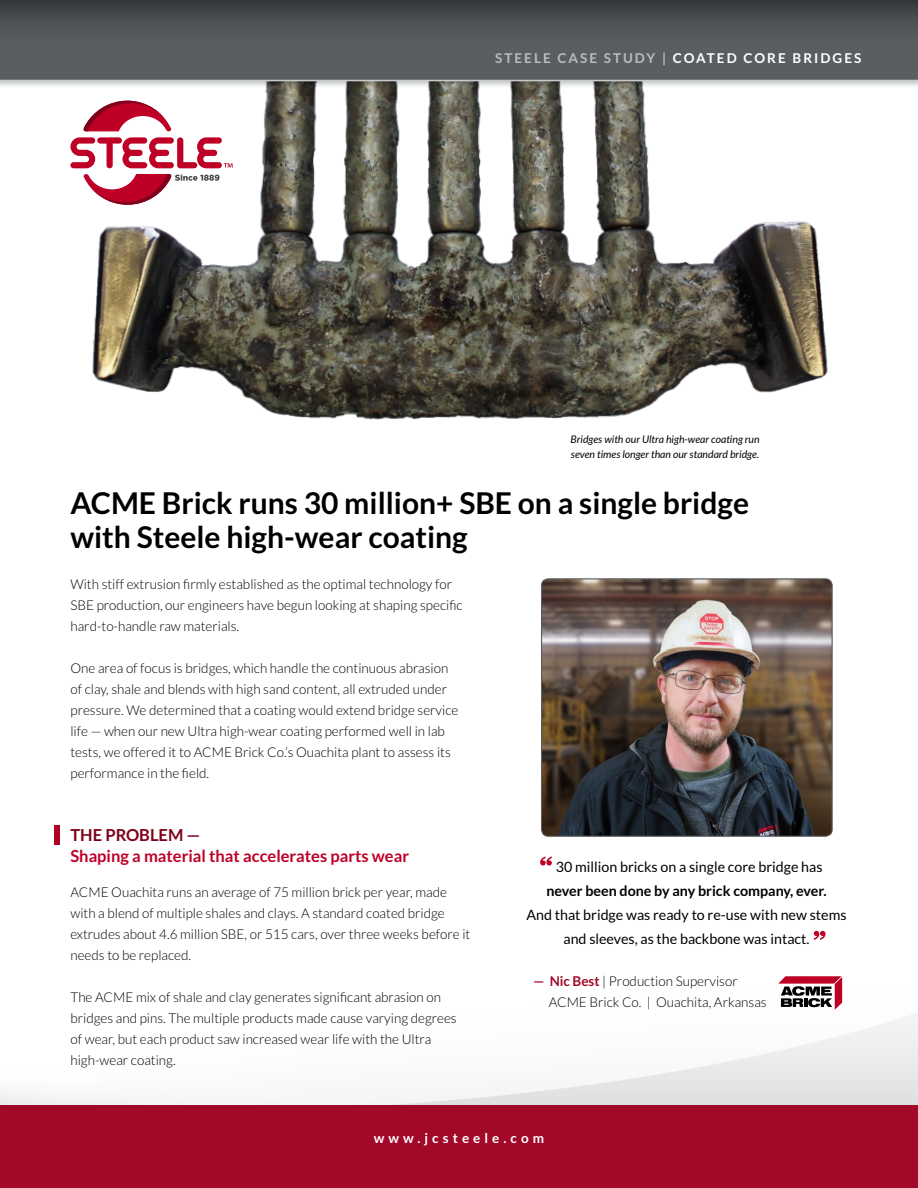
<style>
.page{position:relative;width:918px;height:1188px;background:#fff}
.page>*{position:absolute;margin:0;border:0;box-sizing:border-box;transform-origin:0 0}
.t1{font:700 30px/34.5px "Lato";color:#000}
.t2{font:700 16.5px "Lato";color:#be0027}
.t3{font:700 16.5px "Lato";color:#7f001a}
.t4{font:14.25px/24px "Lato";color:#000;text-align:center}
.t5{font:700 14.25px "Lato";color:#000}
.t6{font:300 13.5px/21px "Lato";color:#000}
.t7{font:700 13.5px "Lato";letter-spacing:.15em;color:#fff}
.t8{font:700 13.5px "Lato";letter-spacing:.3em;color:#fff}
.t9{font:italic 10.5px/15px "Lato";color:#000}
.s1{color:#babdbf}
.s2{font-weight:700;color:#a20827}
</style>
<div class="page">
<img style="left:72px;top:95px;width:756px;height:325px">
<svg style="left:0;top:55px;width:918px;height:26px;background:#606366"></svg>
<svg style="left:0;top:81px;width:918px;height:14px"></svg>
<img style="left:0;top:977px;width:918px;height:129px">
<div style="left:0;top:1106px;width:918px;height:82px;background:#a20827"></div>
<div style="left:0;top:0;width:918px;height:55px;background:linear-gradient(to bottom,#3a3d40,#626669)"></div>
<img style="left:542px;top:579px;width:290px;height:257px">
<div style="left:541px;top:578px;width:292px;height:259px;border:1px solid #5b5e61;border-radius:7px"></div>
<svg style="left:83px;top:174px;width:136px;height:31px"></svg>
<svg style="left:70px;top:101px;width:163px;height:67px"></svg>
<svg style="left:778px;top:976px;width:64px;height:34px"></svg>
<svg style="left:540px;top:856px;width:12px;height:10px"></svg>
<svg style="left:814px;top:931px;width:12px;height:9px"></svg>
<div style="left:54px;top:825px;width:6px;height:20px;background:#b00024"></div>
<p class="t7" style="left:495px;top:51px;width:368px"><span class="s1">STEELE CASE STUDY |</span> COATED CORE BRIDGES</p>
<p class="t9" style="left:571px;top:432px;width:191px">Bridges with our Ultra high-wear coating run seven times longer than our standard bridge.</p>
<h1 class="t1" style="left:70px;top:485px;width:680px">ACME Brick runs 30 million+ SBE on a single bridge with Steele high-wear coating</h1>
<p class="t6" style="left:70px;top:574px;width:394px">With stiff extrusion firmly established as the optimal technology for<br>SBE production, our engineers have begun looking at shaping specific hard-to-handle raw materials.</p>
<p class="t6" style="left:70px;top:658px;width:390px">One area of focus is bridges, which handle the continuous abrasion of clay, shale and blends with high sand content, all extruded under pressure. We determined that a coating would extend bridge service life — when our new Ultra high-wear coating performed well in lab tests, we offered it to ACME Brick Co.’s Ouachita plant to assess its performance in the field.</p>
<p class="t3" style="left:70px;top:826px;width:131px">THE PROBLEM —</p>
<p class="t2" style="left:70px;top:847px;width:340px">Shaping a material that accelerates parts wear</p>
<p class="t6" style="left:70px;top:881px;width:401px">ACME Ouachita runs an average of 75 million brick per year, made with a blend of multiple shales and clays. A standard coated bridge extrudes about 4.6 million SBE, or 515 cars, over three weeks before it needs to be replaced.</p>
<p class="t6" style="left:70px;top:986px;width:388px">The ACME mix of shale and clay generates significant abrasion on bridges and pins. The multiple products made cause varying degrees of wear, but each product saw increased wear life with the Ultra high-wear coating.</p>
<p class="t4" style="left:556px;top:855px;width:268px">30 million bricks on a single core bridge has</p>
<p class="t5" style="left:546px;top:882px;width:282px">never been done by any brick company, ever.</p>
<p class="t4" style="left:526px;top:903px;width:322px">And that bridge was ready to re-use with new stems and sleeves, as the backbone was intact.</p>
<p class="t6" style="left:549px;top:971px;width:220px;text-indent:-16px"><span class="s2">— Nic Best</span> | Production Supervisor<br>ACME Brick Co. | Ouachita, Arkansas</p>
<p class="t8" style="left:374px;top:1130px;width:172px">www.jcsteele.com</p>
</div>
